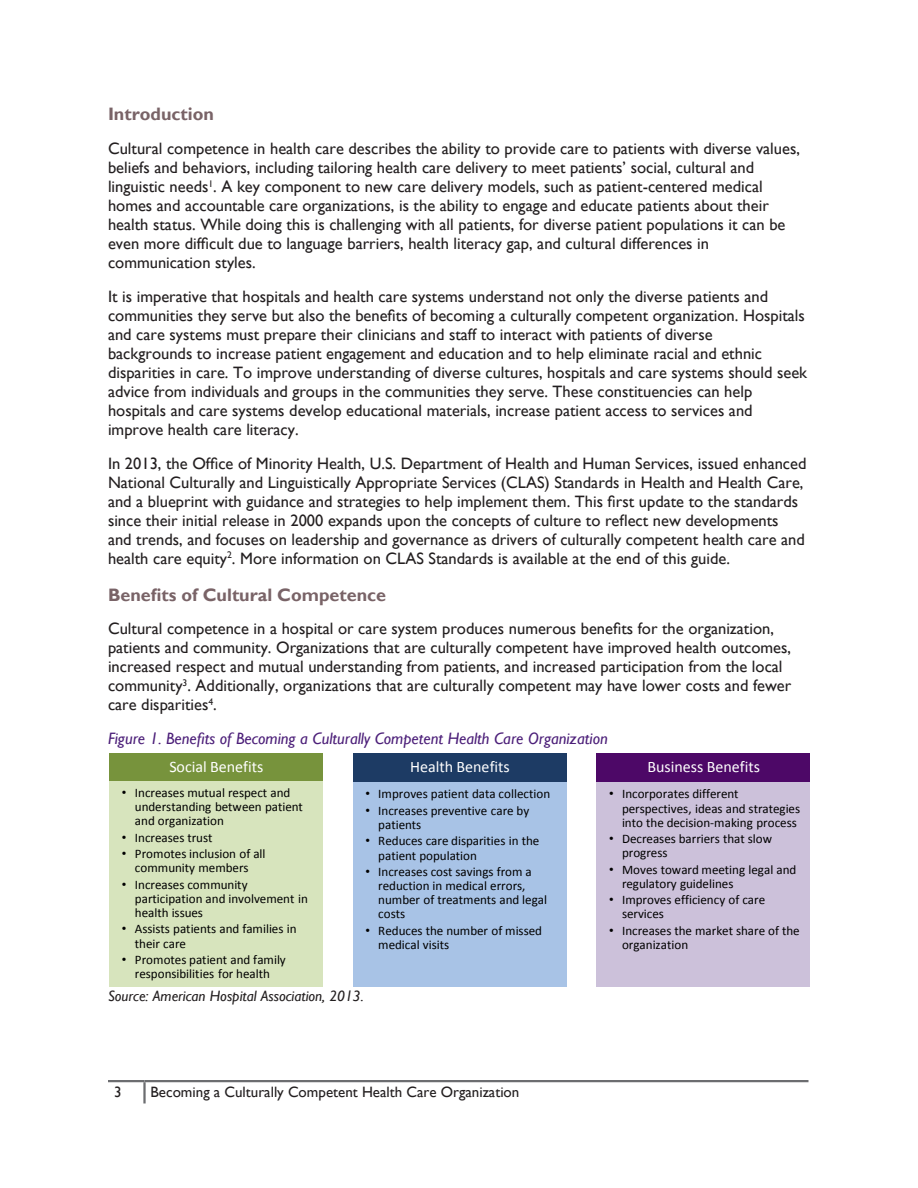
<style>
.page{position:relative;width:918px;height:1188px;background:#fff}
.page>*{position:absolute;margin:0;border:0;box-sizing:border-box;transform-origin:0 0}
.Subtitle{font:700 18px "Gill Sans";color:#796367}
.t1{font:16.5px/18.9px "Gill Sans";color:#231f20}
.Figure{font:italic 16.5px "Gill Sans";color:#4c1f79}
.t2{font:16.05px "Calibri";color:#fff}
.t3{font:15px "Gill Sans";color:#231f20}
.t4{font:italic 15px "Gill Sans";color:#231f20}
.t5{font:13.05px/14.1px "Calibri";color:#000}
.s1{font-family:"Arial"}
</style>
<div class="page">
<hr style="left:108px;top:1080px;width:37px;height:2px;background:#6c6d70">
<hr style="left:145px;top:1080px;width:663px;height:2px;background:#6c6d70">
<hr style="left:143px;top:1082px;width:3px;height:21px;background:#6c6d70">
<div style="left:109px;top:753px;width:214px;height:29px;background:#77933c"></div>
<div style="left:109px;top:781px;width:214px;height:206px;background:#d7e4bd"></div>
<div style="left:353px;top:753px;width:214px;height:29px;background:#1d3b64"></div>
<div style="left:353px;top:782px;width:214px;height:205px;background:#a8c3e6"></div>
<div style="left:597px;top:753px;width:213px;height:29px;background:#4d0867"></div>
<div style="left:597px;top:782px;width:213px;height:205px;background:#ccc1da"></div>
<p class="Subtitle" style="left:108px;top:104px;width:107px">Introduction</p>
<p class="t1" style="left:108px;top:140px;width:694px">Cultural competence in health care describes the ability to provide care to patients with diverse values, beliefs and behaviors, including tailoring health care delivery to meet patients’ social, cultural and linguistic needs<sup>1</sup>. A key component to new care delivery models, such as patient-centered medical homes and accountable care organizations, is the ability to engage and educate patients about their health status. While doing this is challenging with all patients, for diverse patient populations it can be even more difficult due to language barriers, health literacy gap, and cultural differences in communication styles.</p>
<p class="t1" style="left:108px;top:288px;width:701px">It is imperative that hospitals and health care systems understand not only the diverse patients and communities they serve but also the benefits of becoming a culturally competent organization. Hospitals and care systems must prepare their clinicians and staff to interact with patients of diverse<br>backgrounds to increase patient engagement and education and to help eliminate racial and ethnic disparities in care. To improve understanding of diverse cultures, hospitals and care systems should seek advice from individuals and groups in the communities they serve. These constituencies can help hospitals and care systems develop educational materials, increase patient access to services and improve health care literacy.</p>
<p class="t1" style="left:108px;top:454px;width:700px">In 2013, the Office of Minority Health, U.S. Department of Health and Human Services, issued enhanced National Culturally and Linguistically Appropriate Services (CLAS) Standards in Health and Health Care, and a blueprint with guidance and strategies to help implement them. This first update to the standards since their initial release in 2000 expands upon the concepts of culture to reflect new developments and trends, and focuses on leadership and governance as drivers of culturally competent health care and health care equity<sup>2</sup>. More information on CLAS Standards is available at the end of this guide.</p>
<p class="Subtitle" style="left:108px;top:584px;width:280px">Benefits of Cultural Competence</p>
<p class="t1" style="left:108px;top:620px;width:685px">Cultural competence in a hospital or care system produces numerous benefits for the organization, patients and community. Organizations that are culturally competent have improved health outcomes, increased respect and mutual understanding from patients, and increased participation from the local community<sup>3</sup>. Additionally, organizations that are culturally competent may have lower costs and fewer care disparities<sup>4</sup>.</p>
<p class="Figure" style="left:108px;top:729px;width:501px">Figure 1. Benefits of Becoming a Culturally Competent Health Care Organization</p>
<p class="t2" style="left:169px;top:757px;width:95px">Social Benefits</p>
<p class="t5" style="left:135px;top:786px;width:170px;text-indent:-13px"><span class="s1">•</span> Increases mutual respect and understanding between patient and organization</p>
<p class="t5" style="left:122px;top:831px;width:92px"><span class="s1">•</span> Increases trust</p>
<p class="t5" style="left:122px;top:847px;width:145px;text-align:center"><span class="s1">•</span> Promotes inclusion of all community members</p>
<p class="t5" style="left:135px;top:878px;width:174px;text-indent:-13px"><span class="s1">•</span> Increases community participation and involvement in health issues</p>
<p class="t5" style="left:135px;top:922px;width:163px;text-indent:-13px"><span class="s1">•</span> Assists patients and families in their care</p>
<p class="t5" style="left:122px;top:953px;width:165px;text-align:center"><span class="s1">•</span> Promotes patient and family responsibilities for health</p>
<p class="t2" style="left:410px;top:757px;width:101px">Health Benefits</p>
<p class="t5" style="left:366px;top:787px;width:186px"><span class="s1">•</span> Improves patient data collection</p>
<p class="t5" style="left:378px;top:804px;width:152px;text-indent:-13px"><span class="s1">•</span> Increases preventive care by patients</p>
<p class="t5" style="left:378px;top:834px;width:163px;text-indent:-13px"><span class="s1">•</span> Reduces care disparities in the patient population</p>
<p class="t5" style="left:378px;top:865px;width:170px;text-indent:-13px"><span class="s1">•</span> Increases cost savings from a reduction in medical errors, number of treatments and legal costs</p>
<p class="t5" style="left:378px;top:923px;width:165px;text-indent:-13px"><span class="s1">•</span> Reduces the number of missed medical visits</p>
<p class="t4" style="left:108px;top:987px;width:257px">Source: American Hospital Association, 2013.</p>
<p class="t3" style="left:114px;top:1084px;width:9px">3</p>
<p class="t3" style="left:151px;top:1084px;width:370px">Becoming a Culturally Competent Health Care Organization</p>
<p class="t2" style="left:648px;top:757px;width:114px">Business Benefits</p>
<p class="t5" style="left:622px;top:787px;width:180px;text-indent:-13px"><span class="s1">•</span> Incorporates different perspectives, ideas and strategies into the decision-making process</p>
<p class="t5" style="left:622px;top:832px;width:152px;text-indent:-13px"><span class="s1">•</span> Decreases barriers that slow progress</p>
<p class="t5" style="left:622px;top:862px;width:176px;text-indent:-13px"><span class="s1">•</span> Moves toward meeting legal and regulatory guidelines</p>
<p class="t5" style="left:622px;top:893px;width:145px;text-indent:-13px"><span class="s1">•</span> Improves efficiency of care services</p>
<p class="t5" style="left:622px;top:923px;width:179px;text-indent:-13px"><span class="s1">•</span> Increases the market share of the organization</p>
</div>
